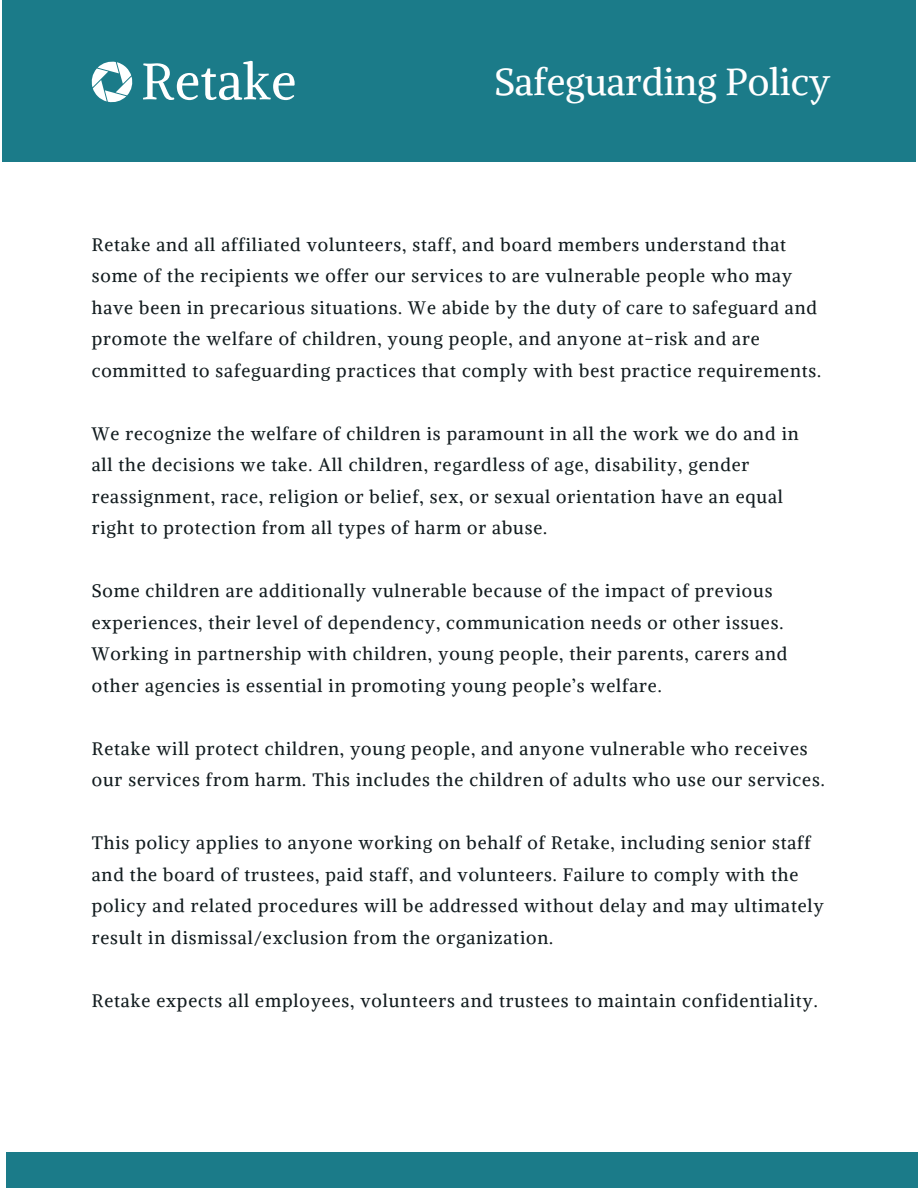
<style>
.page{position:relative;width:918px;height:1188px;background:#fff}
.page>*{position:absolute;margin:0;border:0;box-sizing:border-box;transform-origin:0 0}
.t1{font:50.85px "Alike";letter-spacing:.01em;color:#fff}
.t2{font:37.5px "Alike";color:#fff}
.t3{font:18px/31.5px "Alike";letter-spacing:.05em;color:#111b1e}
</style>
<div class="page">
<div style="left:3px;top:0;width:913px;height:162px;background:#1b7b89"></div>
<div style="left:6px;top:1153px;width:912px;height:35px;background:#1b7b89"></div>
<svg style="left:92px;top:62px;width:40px;height:40px"></svg>
<p class="t1" style="left:141px;top:49px;width:157px">Retake</p>
<p class="t2" style="left:495px;top:58px;width:337px">Safeguarding Policy</p>
<p class="t3" style="left:92px;top:229px;width:731px">Retake and all affiliated volunteers, staff, and board members understand that some of the recipients we offer our services to are vulnerable people who may have been in precarious situations. We abide by the duty of care to safeguard and promote the welfare of children, young people, and anyone at-risk and are committed to safeguarding practices that comply with best practice requirements.</p>
<p class="t3" style="left:92px;top:418px;width:708px">We recognize the welfare of children is paramount in all the work we do and in all the decisions we take. All children, regardless of age, disability, gender reassignment, race, religion or belief, sex, or sexual orientation have an equal right to protection from all types of harm or abuse.</p>
<p class="t3" style="left:92px;top:575px;width:697px">Some children are additionally vulnerable because of the impact of previous experiences, their level of dependency, communication needs or other issues.<br>Working in partnership with children, young people, their parents, carers and other agencies is essential in promoting young people’s welfare.</p>
<p class="t3" style="left:92px;top:733px;width:734px">Retake will protect children, young people, and anyone vulnerable who receives our services from harm. This includes the children of adults who use our services.</p>
<p class="t3" style="left:92px;top:827px;width:734px">This policy applies to anyone working on behalf of Retake, including senior staff and the board of trustees, paid staff, and volunteers. Failure to comply with the policy and related procedures will be addressed without delay and may ultimately result in dismissal/exclusion from the organization.</p>
<p class="t3" style="left:92px;top:985px;width:727px">Retake expects all employees, volunteers and trustees to maintain confidentiality.</p>
</div>
